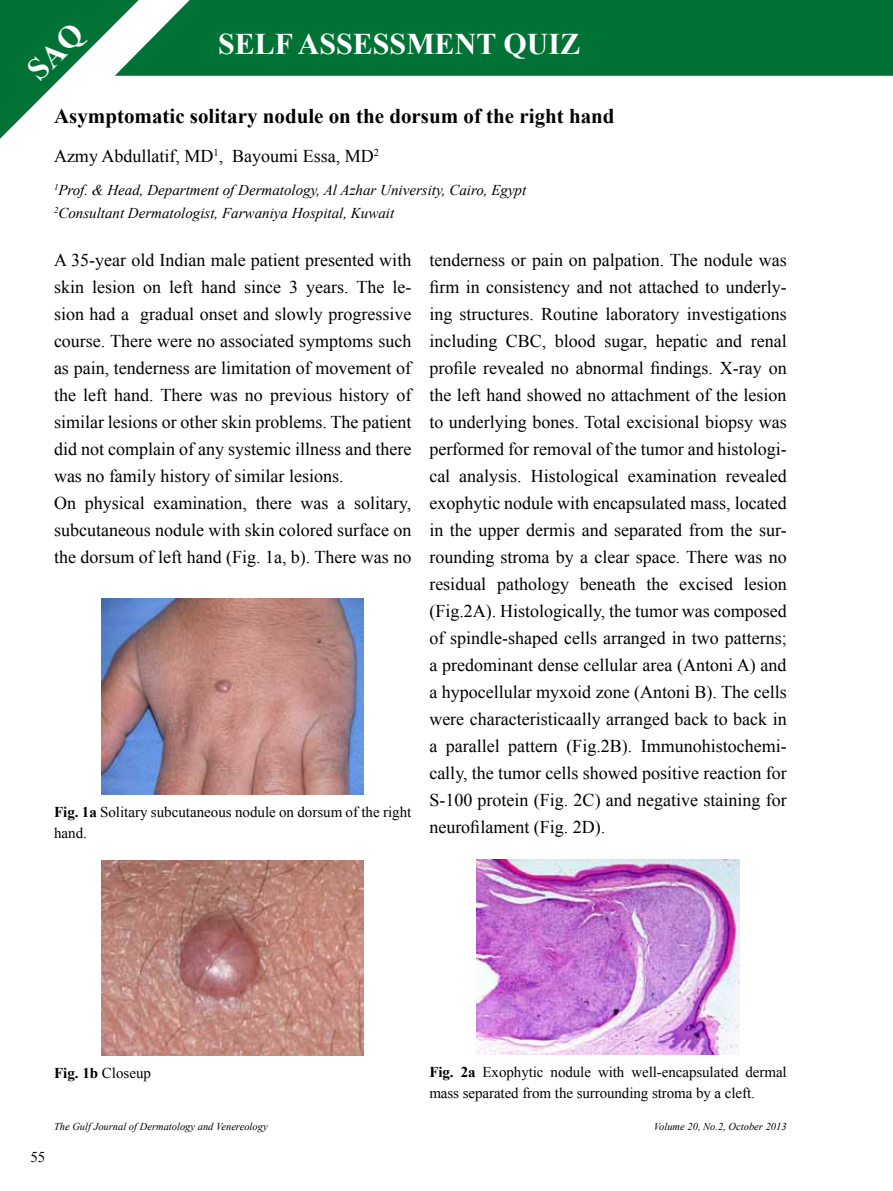
<style>
.page{position:relative;width:893px;height:1191px;background:#fff}
.page>*{position:absolute;margin:0;border:0;box-sizing:border-box;transform-origin:0 0}
.t1{font:700 30px "Times New Roman";color:#fff}
.t2{font:700 21px "Times New Roman";color:#000}
.t3{font:18px/27px "Times New Roman";color:#000}
.t4{font:15px/21px "Times New Roman";letter-spacing:-.005em;color:#000}
.t5{font:italic 15px/22.5px "Times New Roman";color:#000}
.t6{font:italic 10.5px "Times New Roman";color:#000}
.s1{font-weight:700}
</style>
<div class="page">
<div style="left:139px;top:0;width:754px;height:76px;background:#007236"></div>
<img style="left:101px;top:860px;width:263px;height:196px">
<img style="left:477px;top:859px;width:262px;height:195px">
<img style="left:101px;top:598px;width:263px;height:196px">
<svg style="left:0;top:0;width:139px;height:139px"></svg>
<h1 class="t1" style="left:218px;top:23px;width:363px">SELF ASSESSMENT QUIZ</h1>
<p class="t2" style="left:54px;top:102px;width:562px">Asymptomatic solitary nodule on the dorsum of the right hand</p>
<p class="t3" style="left:54px;top:142px;width:326px">Azmy Abdullatif, MD<sup>1</sup>, Bayoumi Essa, MD<sup>2</sup></p>
<p class="t5" style="left:54px;top:179px;width:474px"><sup>1</sup>Prof. &amp; Head, Department of Dermatology, Al Azhar University, Cairo, Egypt<br><sup>2</sup>Consultant Dermatologist, Farwaniya Hospital, Kuwait</p>
<p class="t3" style="left:54px;top:246px;width:359px">A 35-year old Indian male patient presented with skin lesion on left hand since 3 years. The le&shy;sion had a gradual onset and slowly progressive course. There were no associated symptoms such as pain, tenderness are limitation of movement of the left hand. There was no previous history of similar lesions or other skin problems. The patient did not complain of any systemic illness and there was no family history of similar lesions.<br>On physical examination, there was a solitary, subcutaneous nodule with skin colored surface on the dorsum of left hand (Fig. 1a, b). There was no</p>
<p class="t3" style="left:429px;top:246px;width:359px;text-align:justify">tenderness or pain on palpation. The nodule was firm in consistency and not attached to underly&shy;ing structures. Routine laboratory investigations including CBC, blood sugar, hepatic and renal profile revealed no abnormal findings. X-ray on the left hand showed no attachment of the lesion to underlying bones. Total excisional biopsy was performed for removal of the tumor and histologi&shy;cal analysis. Histological examination revealed exophytic nodule with encapsulated mass, located in the upper dermis and separated from the sur&shy;rounding stroma by a clear space. There was no residual pathology beneath the excised lesion (Fig.2A). Histologically, the tumor was composed of spindle-shaped cells arranged in two patterns; a predominant dense cellular area (Antoni A) and a hypocellular myxoid zone (Antoni B). The cells were characteristicaally arranged back to back in a parallel pattern (Fig.2B). Immunohistochemi&shy;cally, the tumor cells showed positive reaction for S-100 protein (Fig. 2C) and negative staining for neurofilament (Fig. 2D).</p>
<p class="t4" style="left:54px;top:801px;width:359px"><span class="s1">Fig. 1a</span> Solitary subcutaneous nodule on dorsum of the right hand.</p>
<p class="t4" style="left:30px;top:1145px;width:16px">55</p>
<p class="t4" style="left:54px;top:1062px;width:99px"><span class="s1">Fig. 1b</span> Closeup</p>
<p class="t4" style="left:429px;top:1061px;width:359px"><span class="s1">Fig. 2a</span> Exophytic nodule with well-encapsulated dermal mass separated from the surrounding stroma by a cleft.</p>
<p class="t6" style="left:54px;top:1119px;width:215px">The Gulf Journal of Dermatology and Venereology</p>
<p class="t6" style="left:654px;top:1119px;width:134px">Volume 20, No.2, October 2013</p>
</div>
